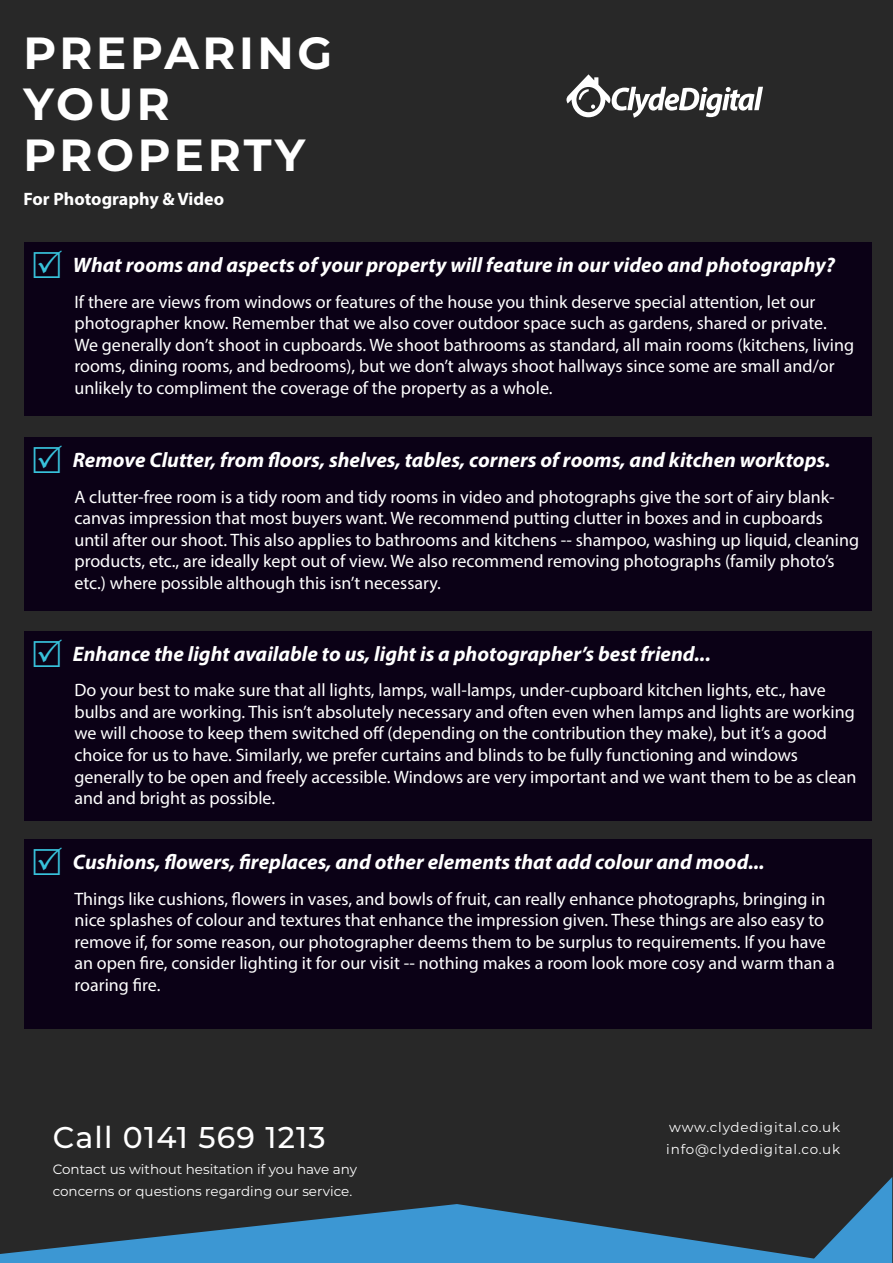
<style>
.page{position:relative;width:893px;height:1263px;background:#282828}
.page>*{position:absolute;margin:0;border:0;box-sizing:border-box;transform-origin:0 0}
.t1{font:700 45px/50.7px "Montserrat";letter-spacing:.08em;color:#fff}
.T_4{font:500 30px "Montserrat";letter-spacing:.04em;color:#fff}
.t2{font:italic 700 21px "Myriad Pro";color:#fff}
.t3{font:18px/21.6px "Myriad Pro";color:#fff}
.t4{font:700 18px "Myriad Pro";color:#fff}
.Body_Texts{font:13.5px/22.5px "Montserrat";color:#fff}
.Body_Texts-2{font:13.5px "Montserrat";letter-spacing:.06em;color:#fff}
</style>
<div class="page">
<div style="left:24px;top:242px;width:848px;height:174px;background:#0b0116"></div>
<div style="left:24px;top:437px;width:848px;height:174px;background:#0b0116"></div>
<div style="left:24px;top:631px;width:848px;height:190px;background:#0b0116"></div>
<div style="left:24px;top:839px;width:848px;height:190px;background:#0b0116"></div>
<svg style="left:0;top:1177px;width:892px;height:86px"></svg>
<svg style="left:566px;top:74px;width:197px;height:44px"></svg>
<p class="t1" style="left:23px;top:26px;width:310px">PREPARING<br>YOUR<br>PROPERTY</p>
<p class="t4" style="left:23px;top:187px;width:202px">For Photography &amp; Video</p>
<p class="t2" style="left:73px;top:252px;width:763px">What rooms and aspects of your property will feature in our video and photography?</p>
<p class="t3" style="left:74px;top:290px;width:781px">If there are views from windows or features of the house you think deserve special attention, let our photographer know. Remember that we also cover outdoor space such as gardens, shared or private.<br>We generally don’t shoot in cupboards. We shoot bathrooms as standard, all main rooms (kitchens, living rooms, dining rooms, and bedrooms), but we don’t always shoot hallways since some are small and/or unlikely to compliment the coverage of the property as a whole.</p>
<p class="t2" style="left:73px;top:447px;width:759px">Remove Clutter, from floors, shelves, tables, corners of rooms, and kitchen worktops.</p>
<p class="t3" style="left:74px;top:485px;width:786px">A clutter-free room is a tidy room and tidy rooms in video and photographs give the sort of airy blank&shy;canvas impression that most buyers want. We recommend putting clutter in boxes and in cupboards until after our shoot. This also applies to bathrooms and kitchens -- shampoo, washing up liquid, cleaning products, etc., are ideally kept out of view. We also recommend removing photographs (family photo’s etc.) where possible although this isn’t necessary.</p>
<p class="t2" style="left:73px;top:640px;width:639px">Enhance the light available to us, light is a photographer’s best friend...</p>
<p class="t3" style="left:74px;top:679px;width:783px">Do your best to make sure that all lights, lamps, wall-lamps, under-cupboard kitchen lights, etc., have bulbs and are working. This isn’t absolutely necessary and often even when lamps and lights are working we will choose to keep them switched off (depending on the contribution they make), but it’s a good choice for us to have. Similarly, we prefer curtains and blinds to be fully functioning and windows generally to be open and freely accessible. Windows are very important and we want them to be as clean and and bright as possible.</p>
<p class="t2" style="left:73px;top:849px;width:693px">Cushions, flowers, fireplaces, and other elements that add colour and mood...</p>
<p class="t3" style="left:74px;top:887px;width:762px">Things like cushions, flowers in vases, and bowls of fruit, can really enhance photographs, bringing in nice splashes of colour and textures that enhance the impression given. These things are also easy to remove if, for some reason, our photographer deems them to be surplus to requirements. If you have an open fire, consider lighting it for our visit -- nothing makes a room look more cosy and warm than a roaring fire.</p>
<p class="T_4" style="left:53px;top:1116px;width:275px">Call 0141 569 1213</p>
<p class="Body_Texts" style="left:53px;top:1157px;width:306px">Contact us without hesitation if you have any concerns or questions regarding our service.</p>
<p class="Body_Texts-2" style="left:669px;top:1117px;width:173px">www.clydedigital.co.uk</p>
<p class="Body_Texts-2" style="left:666px;top:1140px;width:176px">info@clydedigital.co.uk</p>
</div>
